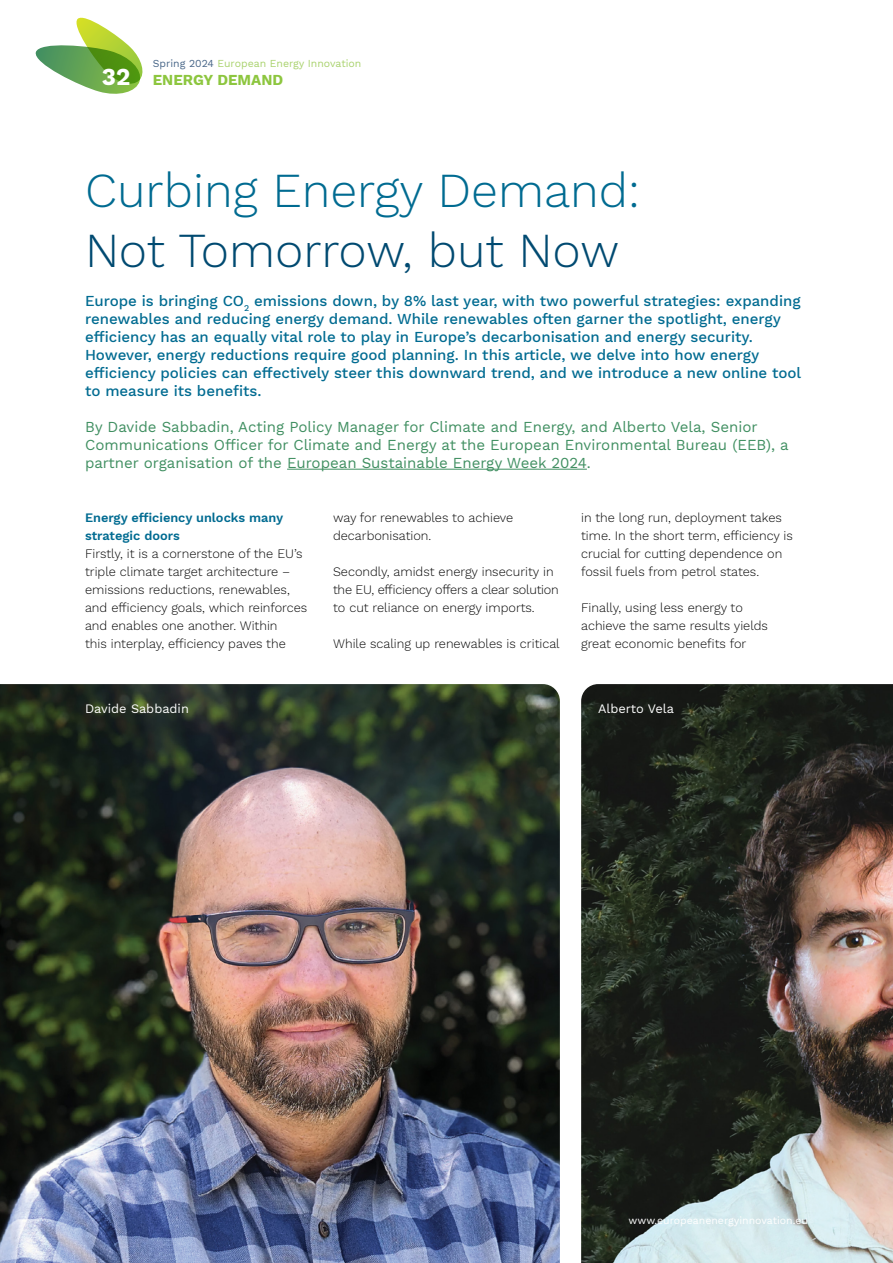
<style>
.page{position:relative;width:893px;height:1263px;background:#fff}
.page>*{position:absolute;margin:0;border:0;box-sizing:border-box;transform-origin:0 0}
.t1{font:300 48px "Work Sans";color:#006b91}
.t2{font:300 48px "Work Sans";letter-spacing:-.01em;color:#004a71}
.t3{font:500 15px/18px "Work Sans";color:#006b91}
.t4{font:15px/18px "Work Sans";color:#408f61}
.t5{font:700 15px "Work Sans";color:#8dc63f}
.t6{font:300 12.75px/18px "Work Sans";color:#000}
.t7{font:600 12.75px/18px "Work Sans";color:#006b91}
.t8{font:12.75px "Work Sans";color:#fff}
.t9{font:10.5px "Work Sans";color:#a9d26d}
.t10{font:10.5px "Work Sans";color:#fff}
.s1{color:#486688}
.s2{font-size:24px;color:#fff}
</style>
<div class="page">
<svg style="left:35px;top:17px;width:108px;height:77px"></svg>
<hr style="left:287px;top:469px;width:300px;height:1px;background:#408f61">
<img style="left:0;top:684px;width:560px;height:579px">
<img style="left:581px;top:684px;width:312px;height:579px">
<p class="t9" style="left:153px;top:57px;width:210px"><span class="s1">Spring 2024</span> European Energy Innovation</p>
<p class="t5" style="left:102px;top:71px;width:183px"><span class="s2">32</span> ENERGY DEMAND</p>
<h1 class="t1" style="left:85px;top:162px;width:556px">Curbing Energy Demand:</h1>
<h1 class="t2" style="left:85px;top:222px;width:536px">Not Tomorrow, but Now</h1>
<p class="t3" style="left:85px;top:293px;width:718px">Europe is bringing CO<sub>2</sub> emissions down, by 8% last year, with two powerful strategies: expanding renewables and reducing energy demand. While renewables often garner the spotlight, energy efficiency has an equally vital role to play in Europe’s decarbonisation and energy security.<br>However, energy reductions require good planning. In this article, we delve into how energy efficiency policies can effectively steer this downward trend, and we introduce a new online tool to measure its benefits.</p>
<p class="t4" style="left:85px;top:419px;width:705px">By Davide Sabbadin, Acting Policy Manager for Climate and Energy, and Alberto Vela, Senior<br>Communications Officer for Climate and Energy at the European Environmental Bureau (EEB), a partner organisation of the European Sustainable Energy Week 2024.</p>
<p class="t7" style="left:85px;top:509px;width:200px">Energy efficiency unlocks many strategic doors</p>
<p class="t6" style="left:85px;top:545px;width:224px">Firstly, it is a cornerstone of the EU’s triple climate target architecture – emissions reductions, renewables, and efficiency goals, which reinforces and enables one another. Within<br>this interplay, efficiency paves the</p>
<p class="t6" style="left:333px;top:509px;width:182px">way for renewables to achieve decarbonisation.</p>
<p class="t6" style="left:333px;top:563px;width:227px">Secondly, amidst energy insecurity in the EU, efficiency offers a clear solution to cut reliance on energy imports.</p>
<p class="t6" style="left:333px;top:635px;width:228px">While scaling up renewables is critical</p>
<p class="t6" style="left:581px;top:509px;width:213px">in the long run, deployment takes time. In the short term, efficiency is crucial for cutting dependence on fossil fuels from petrol states.</p>
<p class="t6" style="left:581px;top:599px;width:188px">Finally, using less energy to achieve the same results yields great economic benefits for</p>
<p class="t8" style="left:85px;top:701px;width:105px">Davide Sabbadin</p>
<p class="t8" style="left:598px;top:701px;width:77px">Alberto Vela</p>
<p class="t10" style="left:628px;top:1214px;width:181px">www.europeanenergyinnovation.eu</p>
</div>
